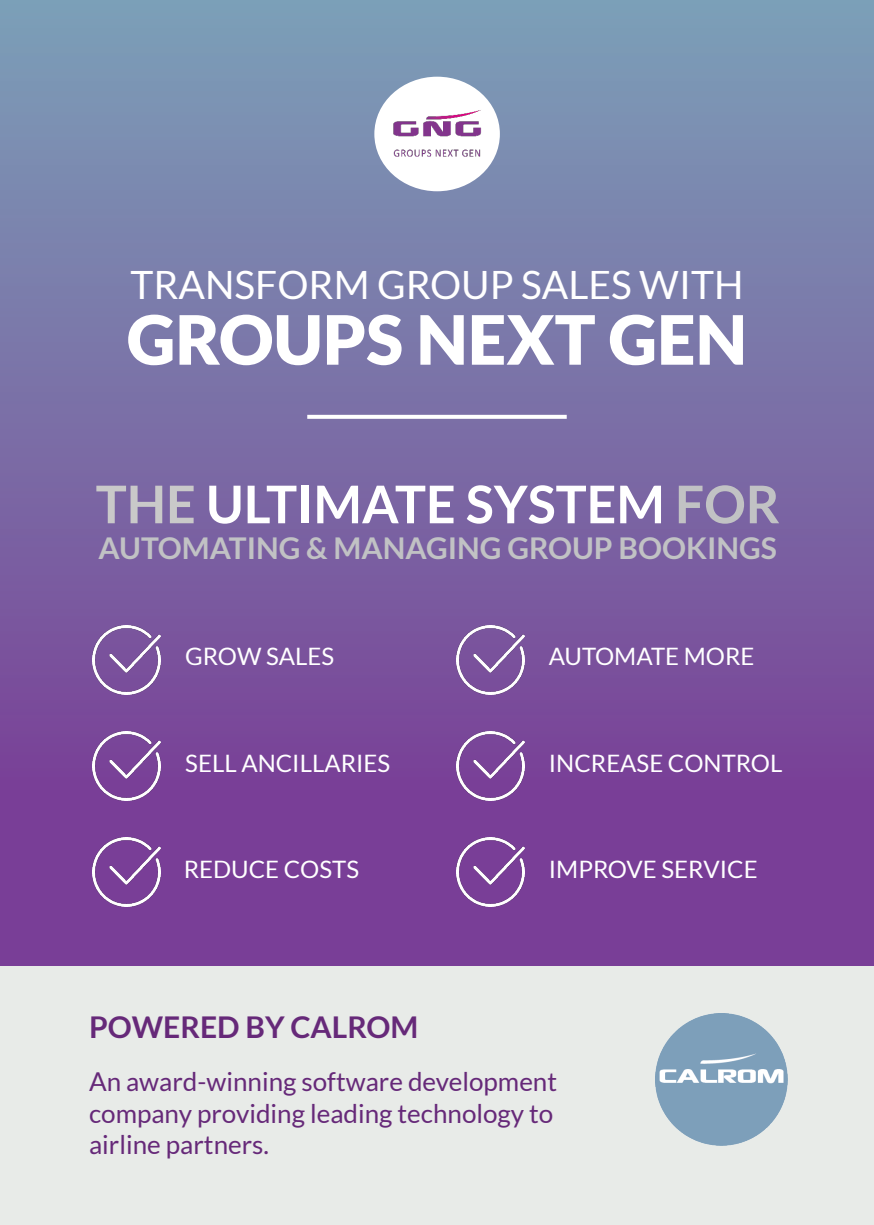
<style>
.page{position:relative;width:874px;height:1225px;background:#fff}
.page>*{position:absolute;margin:0;border:0;box-sizing:border-box;transform-origin:0 0}
.t1{font:900 68px "Lato";color:#fff}
.t2{font:700 52px "Lato";color:#fff}
.t3{font:39px "Lato";color:#fff}
.t4{font:700 30px "Lato";color:#c1c2c4}
.t5{font:700 30px "Lato";color:#662979}
.t6{font:26px/31.2px "Lato";color:#662979}
.t7{font:24px "Lato";color:#fff}
.s1{color:#c9c9c9}
.s2{color:#c1c2c4}
</style>
<div class="page">
<div style="left:0;top:0;width:873px;height:967px;background:linear-gradient(to bottom,#7c9eb7,#793192)"></div>
<div style="left:0;top:967px;width:873px;height:258px;background:#e8ebe8"></div>
<div style="left:374px;top:77px;width:125px;height:114px;background:#fff;border-radius:50%"></div>
<img style="left:393px;top:110px;width:89px;height:47px">
<img style="left:456px;top:626px;width:68px;height:68px">
<img style="left:456px;top:731px;width:68px;height:69px">
<img style="left:456px;top:837px;width:68px;height:69px">
<img style="left:92px;top:731px;width:68px;height:69px">
<img style="left:92px;top:837px;width:68px;height:69px">
<img style="left:92px;top:626px;width:68px;height:68px">
<svg style="left:307px;top:415px;width:259px;height:4px"></svg>
<img style="left:655px;top:1013px;width:131px;height:132px">
<p class="t3" style="left:130px;top:263px;width:614px">TRANSFORM GROUP SALES WITH</p>
<p class="t1" style="left:127px;top:300px;width:621px">GROUPS NEXT GEN</p>
<p class="t2" style="left:96px;top:474px;width:685px"><span class="s1">THE</span> ULTIMATE SYSTEM <span class="s2">FOR</span></p>
<p class="t4" style="left:99px;top:531px;width:679px">AUTOMATING &amp; MANAGING GROUP BOOKINGS</p>
<p class="t7" style="left:185px;top:643px;width:150px">GROW SALES</p>
<p class="t7" style="left:548px;top:643px;width:207px">AUTOMATE MORE</p>
<p class="t7" style="left:185px;top:749px;width:206px">SELL ANCILLARIES</p>
<p class="t7" style="left:548px;top:749px;width:235px">INCREASE CONTROL</p>
<p class="t7" style="left:183px;top:855px;width:177px">REDUCE COSTS</p>
<p class="t7" style="left:548px;top:855px;width:210px">IMPROVE SERVICE</p>
<p class="t5" style="left:89px;top:1009px;width:331px">POWERED BY CALROM</p>
<p class="t6" style="left:89px;top:1066px;width:469px">An award-winning software development company providing leading technology to airline partners.</p>
</div>
